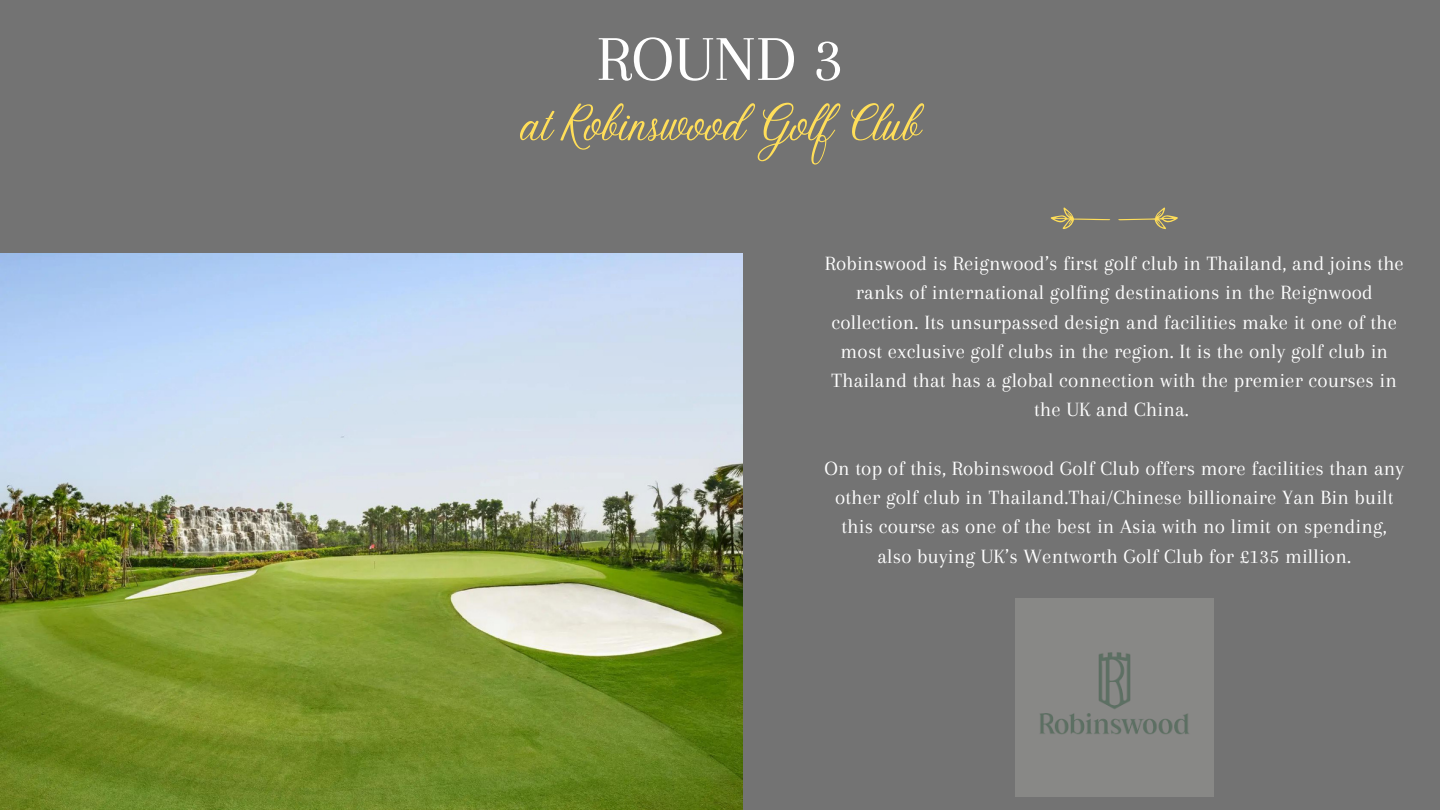
<style>
.page{position:relative;width:1440px;height:810px;background:#737373}
.page>*{position:absolute;margin:0;border:0;box-sizing:border-box;transform-origin:0 0}
.t1{font:66.3px "Arapey";color:#fff}
.t2{font:52px "Stoic";color:#ffde59}
.t3{font:21px/29.2px "Arapey";letter-spacing:.01em;color:#fff;text-align:center}
</style>
<div class="page">
<svg style="left:1118px;top:208px;width:60px;height:21px"></svg>
<svg style="left:1051px;top:208px;width:59px;height:21px"></svg>
<img style="left:0;top:253px;width:742px;height:557px">
<div style="left:1015px;top:599px;width:198px;height:198px;background:#888886"></div>
<p class="t1" style="left:596px;top:22px;width:249px">ROUND 3</p>
<p class="t2" style="left:520px;top:98px;width:401px">at Robinswood Golf Club</p>
<p class="t3" style="left:825px;top:249px;width:581px">Robinswood is Reignwood’s first golf club in Thailand, and joins the ranks of international golfing destinations in the Reignwood collection. Its unsurpassed design and facilities make it one of the most exclusive golf clubs in the region. It is the only golf club in Thailand that has a global connection with the premier courses in the UK and China.</p>
<p class="t3" style="left:824px;top:454px;width:581px">On top of this, Robinswood Golf Club offers more facilities than any other golf club in Thailand.Thai/Chinese billionaire Yan Bin built this course as one of the best in Asia with no limit on spending, also buying UK’s Wentworth Golf Club for £135 million.</p>
</div>
